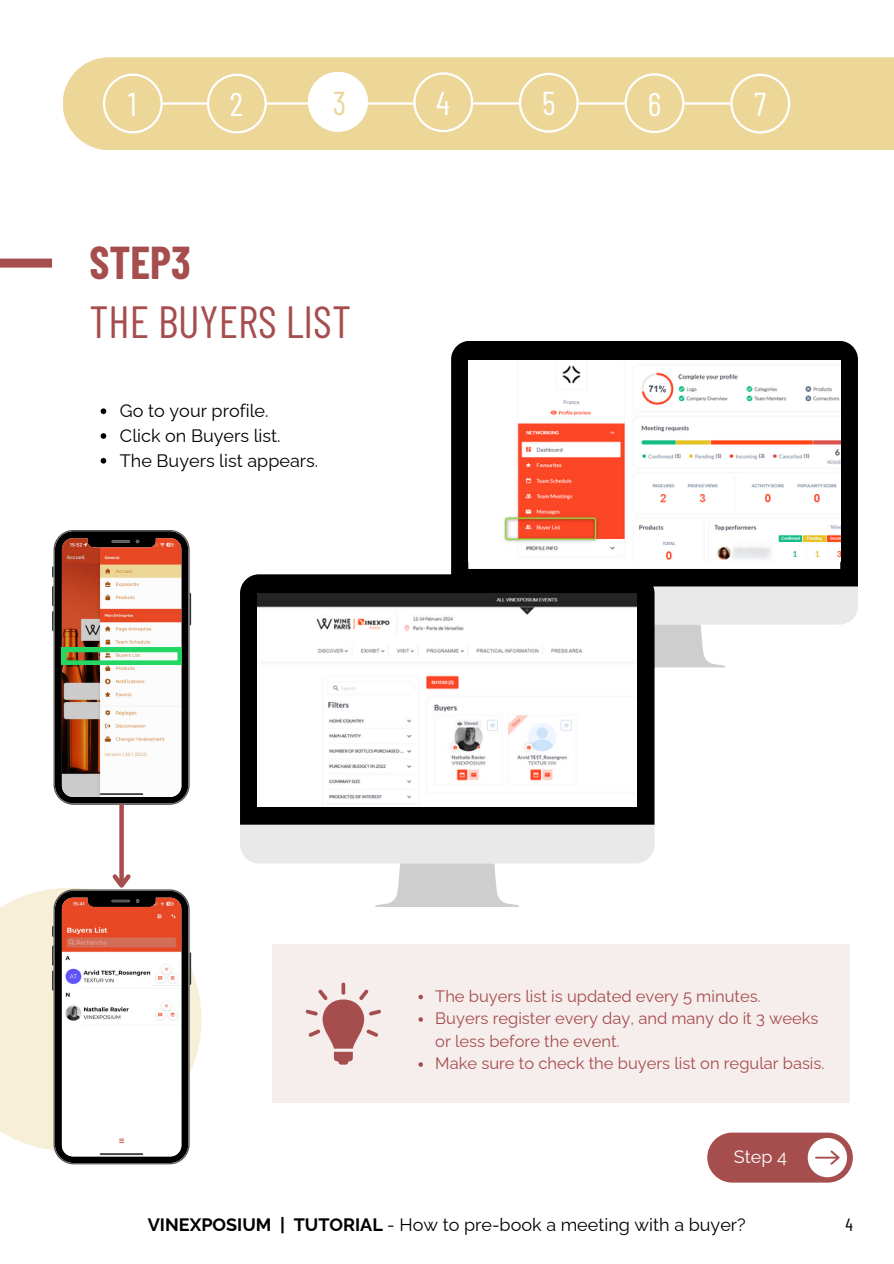
<style>
.page{position:relative;width:894px;height:1264px;background:#fff}
.page>*{position:absolute;margin:0;border:0;box-sizing:border-box;transform-origin:0 0}
.t1{font:45px "Barlow Condensed";color:#a64d4e}
.t2{font:700 45px "Barlow Condensed";color:#a64d4e}
.t3{font:33px "Barlow Condensed";color:#fff}
.t4{font:33px "Barlow Condensed";color:#ecd698}
.t5{font:18px/24.8px "Raleway";color:#000}
.t6{font:18px "Raleway";color:#fff}
.t7{font:17.7px "Barlow Condensed";color:#000}
.t8{font:16.5px/22.5px "Raleway";color:#a64d4e}
.s1{font-weight:700}
</style>
<div class="page">
<div style="left:63px;top:57px;width:830px;height:93px;background:#ecd698"></div>
<hr style="left:151px;top:102px;width:593px;height:3px;background:#fff">
<svg style="left:624px;top:73px;width:60px;height:60px;background:#eedaa3"></svg>
<svg style="left:730px;top:74px;width:59px;height:59px;background:#eedaa3"></svg>
<svg style="left:207px;top:74px;width:59px;height:59px;background:#eedaa3"></svg>
<svg style="left:308px;top:72px;width:59px;height:59px"></svg>
<svg style="left:413px;top:72px;width:60px;height:60px;background:#eedaa3"></svg>
<svg style="left:518px;top:73px;width:60px;height:59px;background:#eedaa3"></svg>
<svg style="left:103px;top:74px;width:59px;height:59px;background:#eedaa3"></svg>
<svg style="left:0;top:889px;width:201px;height:261px;fill:#f7efd7"></svg>
<div style="left:0;top:258px;width:52px;height:9px;background:#a64d4e"></div>
<div style="left:707px;top:1132px;width:145px;height:50px;background:#a64d4e;border-radius:25px"></div>
<svg style="left:807px;top:1137px;width:39px;height:40px"></svg>
<svg style="left:101px;top:408px;width:5px;height:6px"></svg>
<svg style="left:101px;top:433px;width:5px;height:6px"></svg>
<svg style="left:101px;top:458px;width:5px;height:5px"></svg>
<div style="left:451px;top:341px;width:406px;height:245px;background:#000"></div>
<svg style="left:654px;top:586px;width:203px;height:81px"></svg>
<img style="left:468px;top:360px;width:372px;height:209px">
<svg style="left:52px;top:530px;width:139px;height:274px"></svg>
<svg style="left:240px;top:574px;width:414px;height:250px;background:#060606"></svg>
<svg style="left:240px;top:824px;width:414px;height:83px"></svg>
<img style="left:257px;top:594px;width:379px;height:212px">
<div style="left:271px;top:944px;width:578px;height:158px;background:#f6eded"></div>
<svg style="left:341px;top:982px;width:4px;height:12px"></svg>
<svg style="left:305px;top:989px;width:76px;height:75px"></svg>
<svg style="left:418px;top:994px;width:5px;height:5px"></svg>
<svg style="left:418px;top:1017px;width:5px;height:4px"></svg>
<svg style="left:418px;top:1062px;width:5px;height:4px"></svg>
<div style="left:119px;top:804px;width:5px;height:81px;background:#a64d4e"></div>
<svg style="left:52px;top:870px;width:139px;height:294px"></svg>
<h2 class="t3" style="left:128px;top:83px;width:10px">1</h2>
<h2 class="t3" style="left:230px;top:83px;width:15px">2</h2>
<h2 class="t4" style="left:332px;top:82px;width:15px">3</h2>
<h2 class="t3" style="left:436px;top:82px;width:15px">4</h2>
<h2 class="t3" style="left:542px;top:82px;width:15px">5</h2>
<h2 class="t3" style="left:647px;top:83px;width:15px">6</h2>
<h2 class="t3" style="left:754px;top:83px;width:14px">7</h2>
<h1 class="t2" style="left:89px;top:234px;width:103px">STEP3</h1>
<h1 class="t1" style="left:89px;top:293px;width:263px">THE BUYERS LIST</h1>
<p class="t5" style="left:120px;top:399px;width:200px">Go to your profile.<br>Click on Buyers list.<br>The Buyers list appears.</p>
<p class="t8" style="left:435px;top:984px;width:391px">The buyers list is updated every 5 minutes.<br>Buyers register every day, and many do it 3 weeks or less before the event.<br>Make sure to check the buyers list on regular basis.</p>
<p class="t6" style="left:733px;top:1146px;width:55px">Step 4</p>
<p class="t5" style="left:148px;top:1211px;width:599px"><span class="s1">VINEXPOSIUM | TUTORIAL</span> - How to pre-book a meeting with a buyer?</p>
<p class="t7" style="left:845px;top:1213px;width:9px">4</p>
</div>
